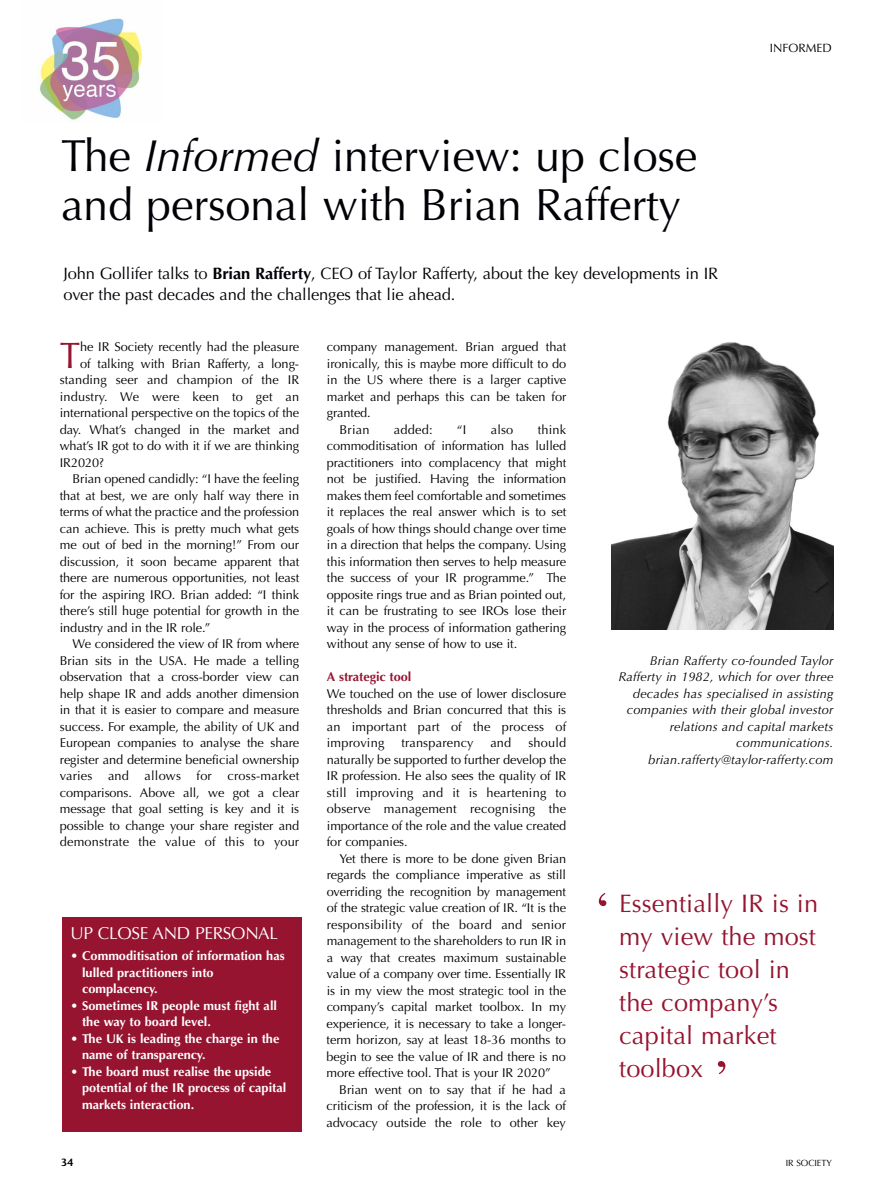
<style>
.page{position:relative;width:893px;height:1191px;background:#fff}
.page>*{position:absolute;margin:0;border:0;box-sizing:border-box;transform-origin:0 0}
.t1{font:54px "Times";color:#961430}
.t2{font:45px/49.5px "Optima";letter-spacing:-.005em;color:#000006}
.t3{font:36.75px "Optima";color:#961430}
.t4{font:25.35px/33px "Optima";letter-spacing:.005em;color:#961430}
.t5{font:17.25px "Optima";letter-spacing:-.015em;color:#fff}
.t6{font:16.5px/21px "Optima";letter-spacing:-.01em;color:#000006}
.t7{font:12.75px/16.5px "Optima";letter-spacing:-.005em;color:#000006;text-align:justify}
.t8{font:700 12.75px/16.5px "Optima";color:#fff}
.t9{font:italic 12.75px/16.5px "Optima";letter-spacing:.015em;color:#000006;text-align:right}
.t10{font:12.75px "Optima";letter-spacing:.015em;color:#000006}
.t11{font:700 12.75px "Optima";letter-spacing:-.005em;color:#961430}
.t12{font:12px "Optima";color:#000006}
.t13{font:600 10.5px "Stone Sans";color:#000006}
.t14{font:9px "Optima";color:#000006}
.s1{font-style:italic}
.s2{font-weight:700}
</style>
<div class="page">
<img style="left:611px;top:342px;width:222px;height:287px">
<div style="left:62px;top:917px;width:240px;height:214px;background:#961430"></div>
<img style="left:38px;top:18px;width:104px;height:102px">
<h2 class="t2" style="left:61px;top:131px;width:638px">The <span class="s1">Informed</span> interview: up close and personal with Brian Rafferty</h2>
<p class="t6" style="left:64px;top:263px;width:656px">John Gollifer talks to <span class="s2">Brian Rafferty</span>, CEO of Taylor Rafferty, about the key developments in IR over the past decades and the challenges that lie ahead.</p>
<p class="t12" style="left:770px;top:41px;width:64px">INFORMED</p>
<h3 class="t3" style="left:60px;top:334px;width:22px">T</h3>
<p class="t7" style="left:80px;top:339px;width:221px">he IR Society recently had the pleasure</p>
<p class="t7" style="left:80px;top:355px;width:221px">of talking with Brian Rafferty, a long-</p>
<p class="t7" style="left:60px;top:372px;width:241px">standing seer and champion of the IR</p>
<p class="t10" style="left:60px;top:389px;width:241px">industry. We were keen to get an</p>
<p class="t7" style="left:60px;top:405px;width:241px">international perspective on the topics of the</p>
<p class="t7" style="left:60px;top:421px;width:241px">day. What’s changed in the market and</p>
<p class="t7" style="left:60px;top:438px;width:241px">what’s IR got to do with it if we are thinking</p>
<p class="t7" style="left:60px;top:454px;width:46px">IR2020?</p>
<p class="t7" style="left:73px;top:471px;width:228px">Brian opened candidly: “I have the feeling</p>
<p class="t7" style="left:60px;top:487px;width:241px">that at best, we are only half way there in</p>
<p class="t7" style="left:60px;top:504px;width:241px">terms of what the practice and the profession</p>
<p class="t7" style="left:60px;top:520px;width:241px">can achieve. This is pretty much what gets</p>
<p class="t7" style="left:60px;top:537px;width:241px">me out of bed in the morning!” From our</p>
<p class="t7" style="left:60px;top:553px;width:241px">discussion, it soon became apparent that</p>
<p class="t7" style="left:60px;top:570px;width:241px">there are numerous opportunities, not least</p>
<p class="t7" style="left:60px;top:586px;width:241px">for the aspiring IRO. Brian added: “I think</p>
<p class="t7" style="left:60px;top:603px;width:241px">there’s still huge potential for growth in the</p>
<p class="t7" style="left:60px;top:619px;width:152px">industry and in the IR role.”</p>
<p class="t7" style="left:73px;top:636px;width:228px">We considered the view of IR from where</p>
<p class="t7" style="left:60px;top:652px;width:241px">Brian sits in the USA. He made a telling</p>
<p class="t7" style="left:60px;top:669px;width:241px">observation that a cross-border view can</p>
<p class="t7" style="left:60px;top:685px;width:241px">help shape IR and adds another dimension</p>
<p class="t7" style="left:60px;top:702px;width:241px">in that it is easier to compare and measure</p>
<p class="t7" style="left:60px;top:718px;width:241px">success. For example, the ability of UK and</p>
<p class="t7" style="left:60px;top:735px;width:241px">European companies to analyse the share</p>
<p class="t7" style="left:60px;top:751px;width:241px">register and determine beneficial ownership</p>
<p class="t10" style="left:60px;top:768px;width:241px">varies and allows for cross-market</p>
<p class="t7" style="left:60px;top:784px;width:241px">comparisons. Above all, we got a clear</p>
<p class="t7" style="left:60px;top:801px;width:241px">message that goal setting is key and it is</p>
<p class="t7" style="left:60px;top:817px;width:241px">possible to change your share register and</p>
<p class="t10" style="left:60px;top:834px;width:241px">demonstrate the value of this to your</p>
<h3 class="t5" style="left:71px;top:923px;width:209px">UP CLOSE AND PERSONAL</h3>
<p class="t8" style="left:82px;top:947px;width:204px;text-indent:-12px">• Commoditisation of information has lulled practitioners into complacency.</p>
<p class="t8" style="left:82px;top:997px;width:197px;text-indent:-12px">• Sometimes IR people must fight all the way to board level.</p>
<p class="t8" style="left:82px;top:1030px;width:199px;text-indent:-12px">• The UK is leading the charge in the name of transparency.</p>
<p class="t8" style="left:82px;top:1063px;width:206px;text-indent:-12px">• The board must realise the upside potential of the IR process of capital markets interaction.</p>
<p class="t7" style="left:327px;top:339px;width:241px">company management. Brian argued that</p>
<p class="t7" style="left:327px;top:355px;width:241px">ironically, this is maybe more difficult to do</p>
<p class="t7" style="left:327px;top:372px;width:241px">in the US where there is a larger captive</p>
<p class="t7" style="left:327px;top:388px;width:241px">market and perhaps this can be taken for</p>
<p class="t7" style="left:327px;top:405px;width:45px">granted.</p>
<p class="t7" style="left:340px;top:421px;width:31px">Brian</p>
<p class="t7" style="left:394px;top:421px;width:40px">added:</p>
<p class="t7" style="left:457px;top:421px;width:11px">“I</p>
<p class="t7" style="left:491px;top:421px;width:24px">also</p>
<p class="t7" style="left:327px;top:421px;width:241px;text-indent:211px">think commoditisation of information has lulled practitioners into complacency that might not be justified. Having the information makes them feel comfortable and sometimes it replaces the real answer which is to set goals of how things should change over time in a direction that helps the company. Using this information then serves to help measure the success of your IR programme.” The opposite rings true and as Brian pointed out, it can be frustrating to see IROs lose their way in the process of information gathering without any sense of how to use it.</p>
<p class="t11" style="left:327px;top:669px;width:86px">A strategic tool</p>
<p class="t7" style="left:327px;top:685px;width:241px">We touched on the use of lower disclosure thresholds and Brian concurred that this is an important part of the process of improving</p>
<p class="t7" style="left:327px;top:735px;width:241px;text-indent:201px">should naturally be supported to further develop the IR profession. He also sees the quality of IR still improving and it is heartening to observe management recognising the importance of the role and the value created for companies.</p>
<p class="t7" style="left:327px;top:850px;width:241px;text-indent:13px">Yet there is more to be done given Brian regards the compliance imperative as still overriding the recognition by management of the strategic value creation of IR. “It is the responsibility of the board and senior management to the shareholders to run IR in a way that creates maximum sustainable value of a company over time. Essentially IR is in my view the most strategic tool in the company’s capital market toolbox. In my experience, it is necessary to take a longer&shy;term horizon, say at least 18-36 months to begin to see the value of IR and there is no more effective tool. That is your IR 2020”</p>
<p class="t7" style="left:326px;top:1081px;width:241px;text-indent:13px">Brian went on to say that if he had a criticism of the profession, it is the lack of advocacy outside the role to other key</p>
<p class="t10" style="left:401px;top:735px;width:74px">transparency</p>
<p class="t7" style="left:490px;top:735px;width:22px">and</p>
<p class="t9" style="left:618px;top:652px;width:216px">Brian Rafferty co-founded Taylor Rafferty in 1982, which for over three decades has specialised in assisting companies with their global investor relations and capital markets communications. brian.rafferty@taylor-rafferty.com</p>
<h1 class="t1" style="left:594px;top:879px;width:19px">‘</h1>
<h3 class="t4" style="left:619px;top:887px;width:201px">Essentially IR is in my view the most strategic tool in the company’s capital market toolbox</h3>
<h1 class="t1" style="left:713px;top:1047px;width:19px">’</h1>
<p class="t13" style="left:61px;top:1158px;width:14px">34</p>
<p class="t14" style="left:786px;top:1158px;width:48px">IR SOCIETY</p>
</div>
